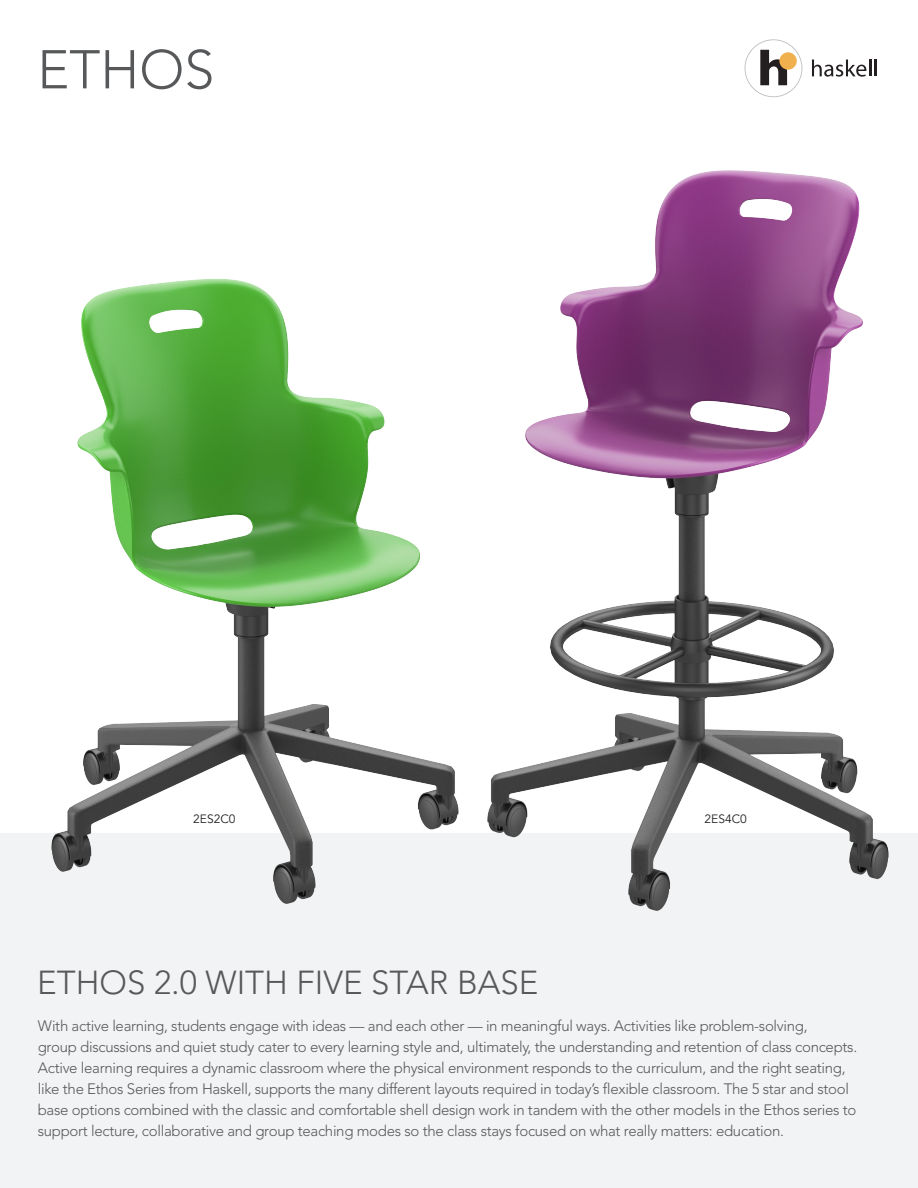
<style>
.page{position:relative;width:918px;height:1188px;background:#fff}
.page>*{position:absolute;margin:0;border:0;box-sizing:border-box;transform-origin:0 0}
.t1{font:300 54px "Avenir LT Std";color:#57585a}
.t2{font:300 33px "Avenir LT Std";color:#57585a}
.t3{font:300 15px/21px "Avenir LT Std";letter-spacing:-.02em;color:#57585a}
.t4{font:12px "Avenir LT Std";color:#231f20}
</style>
<div class="page">
<div style="left:0;top:834px;width:918px;height:354px;background:#f2f3f4"></div>
<svg style="left:812px;top:60px;width:65px;height:17px"></svg>
<svg style="left:745px;top:39px;width:57px;height:58px"></svg>
<img style="left:0;top:279px;width:315px;height:625px">
<img style="left:315px;top:170px;width:603px;height:741px">
<h1 class="t1" style="left:37px;top:38px;width:179px">ETHOS</h1>
<p class="t4" style="left:193px;top:812px;width:44px">2ES2C0</p>
<p class="t4" style="left:705px;top:812px;width:44px">2ES4C0</p>
<h2 class="t2" style="left:37px;top:964px;width:503px">ETHOS 2.0 WITH FIVE STAR BASE</h2>
<p class="t3" style="left:38px;top:1015px;width:821px">With active learning, students engage with ideas — and each other — in meaningful ways. Activities like problem-solving,<br>group discussions and quiet study cater to every learning style and, ultimately, the understanding and retention of class concepts.<br>Active learning requires a dynamic classroom where the physical environment responds to the curriculum, and the right seating, like the Ethos Series from Haskell, supports the many different layouts required in today’s flexible classroom. The 5 star and stool base options combined with the classic and comfortable shell design work in tandem with the other models in the Ethos series to support lecture, collaborative and group teaching modes so the class stays focused on what really matters: education.</p>
</div>
